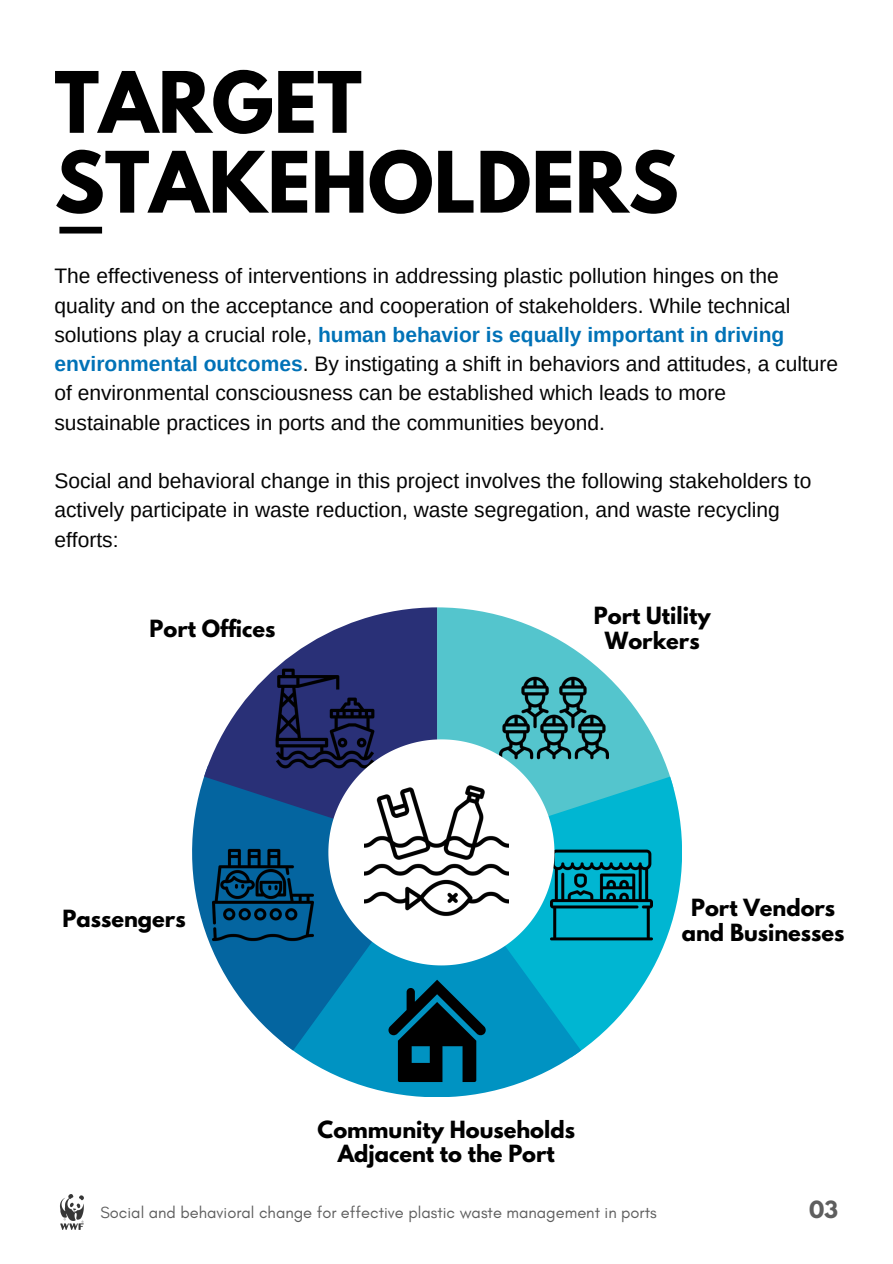
<style>
.page{position:relative;width:893px;height:1264px;background:#fff}
.page>*{position:absolute;margin:0;border:0;box-sizing:border-box;transform-origin:0 0}
.t1{font:700 75px "League Spartan";color:#000}
.t2{font:21px/29.2px "Arimo";color:#050505}
.t3{font:700 21px/24.8px "League Spartan";color:#000;text-align:center}
.t4{font:700 21px "League Spartan";color:#5e5e5e}
.t5{font:16.5px "Glacial Indifference";color:#5e5e5e}
.s1{font-weight:700;color:#0072b7}
</style>
<div class="page">
<div style="left:59px;top:227px;width:43px;height:6px;background:#000"></div>
<svg style="left:437px;top:607px;width:233px;height:169px;fill:#54c5cd"></svg>
<svg style="left:554px;top:776px;width:128px;height:275px;fill:#00b6d2"></svg>
<svg style="left:292px;top:945px;width:289px;height:152px;fill:#0093c2"></svg>
<svg style="left:192px;top:777px;width:245px;height:273px"></svg>
<svg style="left:204px;top:607px;width:233px;height:245px;fill:#293077"></svg>
<img style="left:274px;top:668px;width:101px;height:101px">
<img style="left:212px;top:844px;width:102px;height:101px">
<img style="left:554px;top:844px;width:98px;height:101px">
<svg style="left:388px;top:979px;width:98px;height:103px;background:#00465d"></svg>
<img style="left:499px;top:664px;width:109px;height:109px">
<svg style="left:328px;top:739px;width:226px;height:226px"></svg>
<img style="left:365px;top:778px;width:144px;height:144px">
<img style="left:60px;top:1194px;width:24px;height:35px">
<p class="t1" style="left:54px;top:65px;width:309px">TARGET</p>
<p class="t1" style="left:54px;top:145px;width:626px">STAKEHOLDERS</p>
<p class="t2" style="left:54px;top:261px;width:785px">The effectiveness of interventions in addressing plastic pollution hinges on the quality and on the acceptance and cooperation of stakeholders. While technical solutions play a crucial role, <span class="s1">human behavior is equally important in driving environmental outcomes</span>. By instigating a shift in behaviors and attitudes, a culture of environmental consciousness can be established which leads to more<br>sustainable practices in ports and the communities beyond.</p>
<p class="t2" style="left:54px;top:466px;width:758px">Social and behavioral change in this project involves the following stakeholders to actively participate in waste reduction, waste segregation, and waste recycling efforts:</p>
<p class="t3" style="left:149px;top:618px;width:127px">Port Offices</p>
<p class="t3" style="left:594px;top:606px;width:118px">Port Utility<br>Workers</p>
<p class="t3" style="left:62px;top:909px;width:125px">Passengers</p>
<p class="t3" style="left:681px;top:898px;width:164px">Port Vendors and Businesses</p>
<p class="t3" style="left:317px;top:1119px;width:259px">Community Households<br>Adjacent to the Port</p>
<p class="t5" style="left:100px;top:1202px;width:558px">Social and behavioral change for effective plastic waste management in ports</p>
<p class="t4" style="left:809px;top:1198px;width:31px">03</p>
</div>
